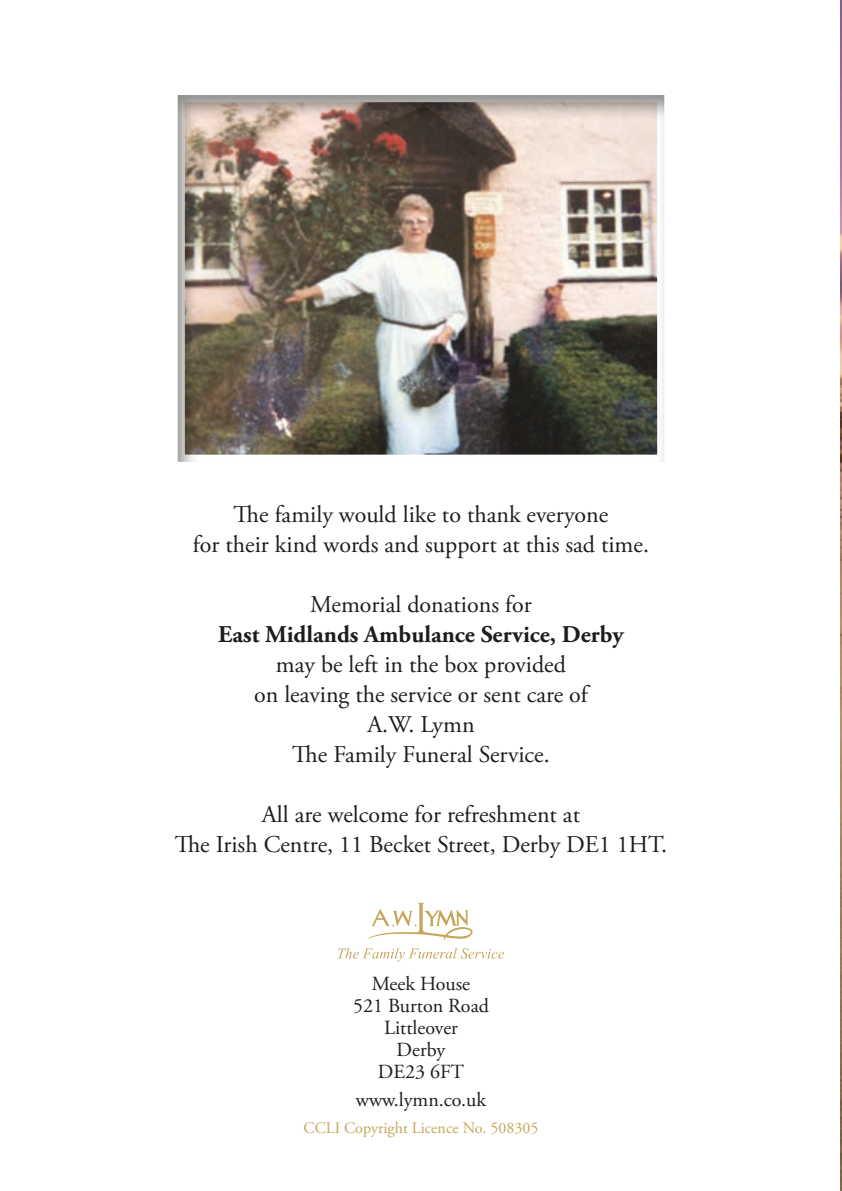
<style>
.page{position:relative;width:842px;height:1191px;background:#fff}
.page>*{position:absolute;margin:0;border:0;box-sizing:border-box;transform-origin:0 0}
.t1{font:24px/30px "Adobe Garamond Pro";color:#1d1d1b;text-align:center}
.t2{font:700 24px "Adobe Garamond Pro";color:#1d1d1b}
.t3{font:20px/22px "Adobe Garamond Pro";color:#1d1d1b;text-align:center}
.t4{font:16px "Adobe Garamond Pro";color:#c6a65b}
</style>
<div class="page">
<img style="left:841px;top:0;width:1px;height:1191px">
<div style="left:160px;top:81px;width:522px;height:382px;background:#1d1d1b;opacity:.5"></div>
<svg style="left:338px;top:902px;width:166px;height:59px"></svg>
<p class="t1" style="left:193px;top:500px;width:457px">The family would like to thank everyone<br>for their kind words and support at this sad time.</p>
<p class="t1" style="left:310px;top:590px;width:223px">Memorial donations for</p>
<p class="t2" style="left:218px;top:620px;width:407px">East Midlands Ambulance Service, Derby</p>
<p class="t1" style="left:254px;top:650px;width:335px">may be left in the box provided<br>on leaving the service or sent care of<br>A.W. Lymn<br>The Family Funeral Service.</p>
<p class="t1" style="left:175px;top:800px;width:494px">All are welcome for refreshment at<br>The Irish Centre, 11 Becket Street, Derby DE1 1HT.</p>
<p class="t3" style="left:353px;top:973px;width:137px">Meek House<br>521 Burton Road<br>Littleover<br>Derby<br>DE23 6FT</p>
<p class="t3" style="left:356px;top:1089px;width:132px">www.lymn.co.uk</p>
<p class="t4" style="left:304px;top:1118px;width:236px">CCLI Copyright Licence No. 508305</p>
</div>
